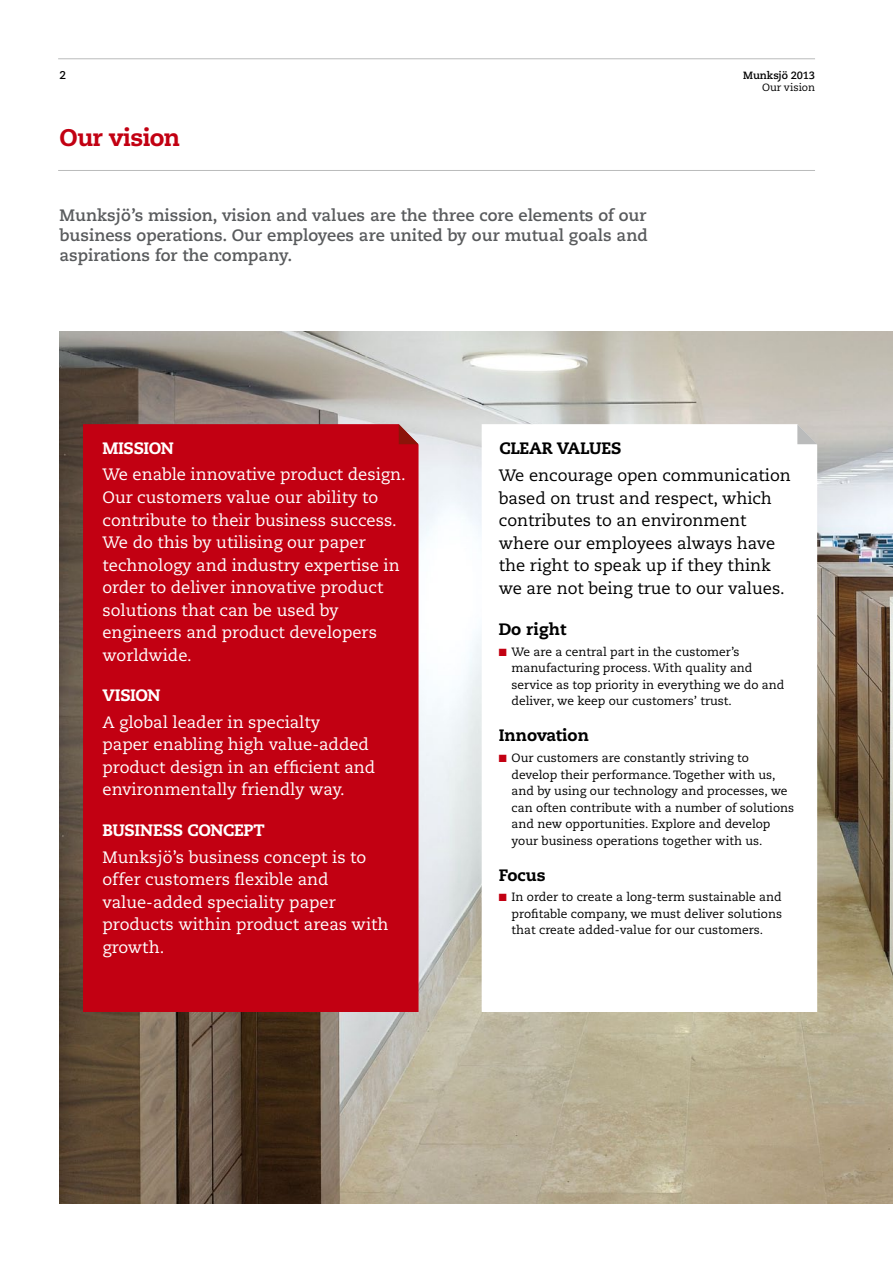
<style>
.page{position:relative;width:893px;height:1263px;background:#fff}
.page>*{position:absolute;margin:0;border:0;box-sizing:border-box;transform-origin:0 0}
.t1{font:800 24px "Caecilia LT Std";letter-spacing:-.03em;color:#c20012}
.t2{font:16.5px/22.5px "Caecilia LT Std";color:#fff}
.t3{font:16.5px/22.5px "Caecilia LT Std";color:#000}
.t4{font:700 16.5px/19.8px "Caecilia LT Std";color:#595b5d;text-align:justify}
.t5{font:800 16.5px "Caecilia LT Std";color:#000}
.t6{font:12px/16.5px "Caecilia LT Std";color:#000}
.t7{font:700 11.25px "Caecilia LT Std";color:#000}
.t8{font:700 10.5px/12.6px "Caecilia LT Std";letter-spacing:-.015em;color:#000;text-align:right}
.s1{font-weight:400}
.s2{font-weight:800}
.s3{color:#c20012}
</style>
<div class="page">
<hr style="left:58px;top:58px;width:757px;height:1px;background:#babbbb">
<hr style="left:58px;top:170px;width:757px;height:1px;background:#babbbb">
<img style="left:60px;top:332px;width:833px;height:871px">
<div style="left:83px;top:424px;width:336px;height:588px;background:#c20012"></div>
<svg style="left:399px;top:424px;width:20px;height:20px"></svg>
<svg style="left:482px;top:424px;width:335px;height:588px"></svg>
<svg style="left:797px;top:424px;width:20px;height:20px"></svg>
<p class="t7" style="left:60px;top:69px;width:8px">2</p>
<p class="t8" style="left:743px;top:69px;width:73px">Munksjö 2013<br><span class="s1">Our vision</span></p>
<p class="t1" style="left:60px;top:122px;width:122px">OUR VISION</p>
<p class="t4" style="left:60px;top:206px;width:590px">Munksjö’s mission, vision and values are the three core elements of our business operations. Our employees are united by our mutual goals and aspirations for the company.</p>
<p class="t2" style="left:102px;top:435px;width:305px;line-height:26.7px"><span class="s2">MISSION<br></span>We enable innovative product design.</p>
<p class="t2" style="left:102px;top:486px;width:299px">Our customers value our ability to contribute to their business success.<br>We do this by utilising our paper technology and industry expertise in order to deliver innovative product solutions that can be used by engineers and product developers worldwide.</p>
<p class="t2" style="left:102px;top:682px;width:219px;line-height:26.7px"><span class="s2">VISION<br></span>A global leader in specialty</p>
<p class="t2" style="left:102px;top:734px;width:274px">paper enabling high value-added product design in an efficient and environmentally friendly way.</p>
<p class="t2" style="left:102px;top:817px;width:265px;line-height:26.7px"><span class="s2">BUSINESS CONCEPT<br></span>Munksjö’s business concept is to</p>
<p class="t2" style="left:102px;top:868px;width:288px">offer customers flexible and value-added speciality paper products within product areas with growth.</p>
<p class="t3" style="left:499px;top:435px;width:294px;line-height:27.5px"><span class="s2">CLEAR VALUES<br></span>We encourage open communication</p>
<p class="t3" style="left:499px;top:487px;width:288px">based on trust and respect, which contributes to an environment where our employees always have the right to speak up if they think we are not being true to our values.</p>
<p class="t5" style="left:499px;top:619px;width:69px">DO RIGHT</p>
<p class="t6" style="left:512px;top:644px;width:274px;text-indent:-13px"><span class="s3">■</span> We are a central part in the customer’s manufacturing process. With quality and service as top priority in everything we do and deliver, we keep our customers’ trust.</p>
<p class="t5" style="left:499px;top:725px;width:92px">INNOVATION</p>
<p class="t6" style="left:512px;top:750px;width:284px;text-indent:-13px"><span class="s3">■</span> Our customers are constantly striving to develop their performance. Together with us, and by using our technology and processes, we can often contribute with a number of solutions and new opportunities. Explore and develop your business operations together with us.</p>
<p class="t5" style="left:499px;top:865px;width:48px">FOCUS</p>
<p class="t6" style="left:512px;top:889px;width:272px;text-align:justify;text-indent:-13px"><span class="s3">■</span> In order to create a long-term sustainable and profitable company, we must deliver solutions that create added-value for our customers.</p>
</div>
